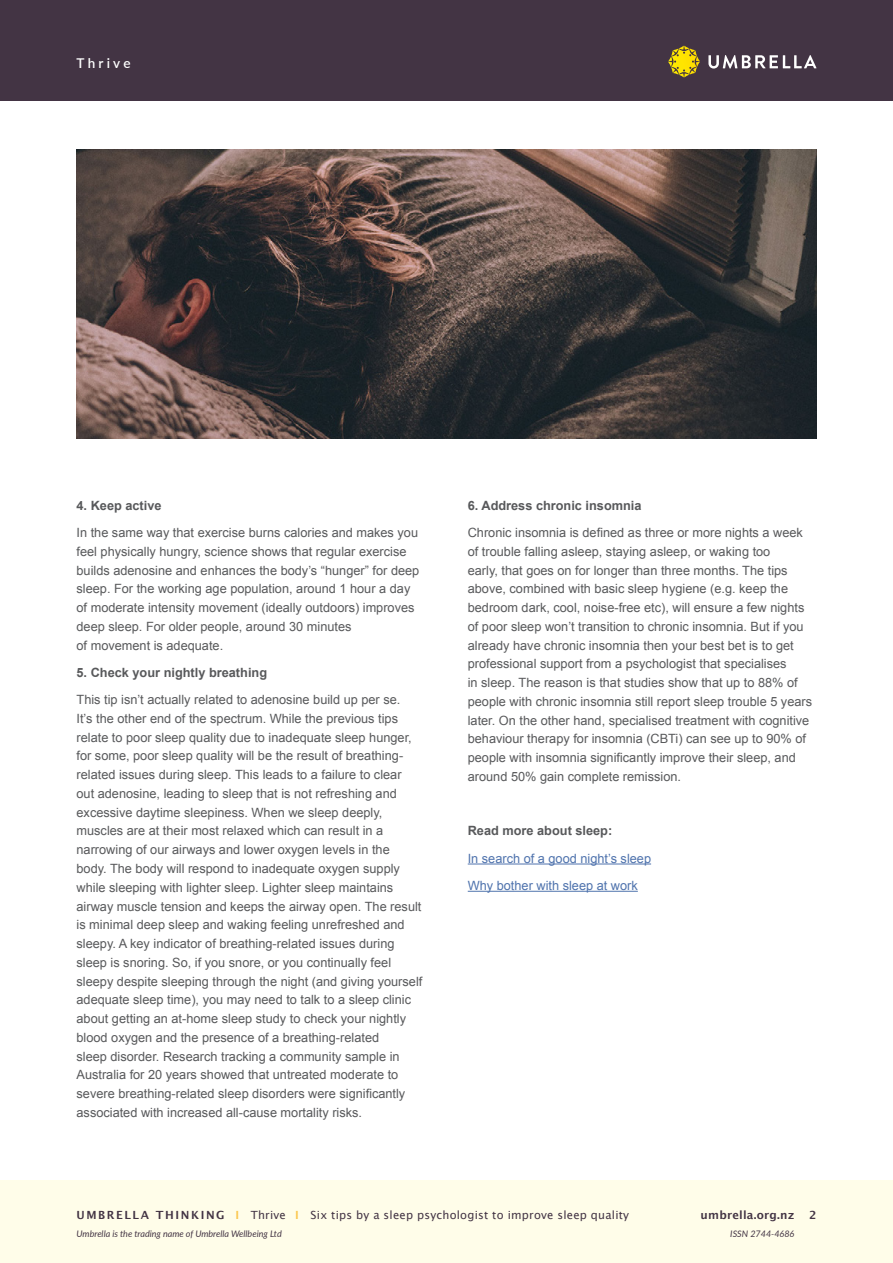
<style>
.page{position:relative;width:893px;height:1263px;background:#fff}
.page>*{position:absolute;margin:0;border:0;box-sizing:border-box;transform-origin:0 0}
.t1{font:600 13.5px "Lato";letter-spacing:.24em;color:#fff}
.t2{font:12.75px/18.8px "Arial";color:#58595b}
.t3{font:700 12.75px "Arial";color:#58595b}
.t4{font:12.75px/27.3px "Arial";color:#4f73ad}
.t5{font:11.25px "Lucida Grande";letter-spacing:.02em;color:#433444}
.t6{font:700 11.25px "Lucida Grande";letter-spacing:.02em;color:#433444}
.t7{font:italic 9px "Lato";color:#433444}
.s1{font-weight:700}
.s2{font-weight:700;color:#fbc851}
</style>
<div class="page">
<div style="left:0;top:0;width:893px;height:101px;background:#433444"></div>
<svg style="left:668px;top:46px;width:32px;height:31px"></svg>
<svg style="left:708px;top:55px;width:108px;height:14px"></svg>
<div style="left:0;top:1180px;width:893px;height:83px;background:#fffde9"></div>
<hr style="left:468px;top:863px;width:183px;height:1px;background:#4f73ad">
<hr style="left:468px;top:891px;width:170px;height:1px;background:#4f73ad">
<img style="left:77px;top:149px;width:739px;height:289px">
<p class="t1" style="left:77px;top:53px;width:56px">Thrive</p>
<p class="t3" style="left:77px;top:497px;width:87px">4. Keep active</p>
<p class="t2" style="left:77px;top:523px;width:344px">In the same way that exercise burns calories and makes you feel physically hungry, science shows that regular exercise builds adenosine and enhances the body’s “hunger” for deep sleep. For the working age population, around 1 hour a day of moderate intensity movement (ideally outdoors) improves deep sleep. For older people, around 30 minutes<br>of movement is adequate.</p>
<p class="t3" style="left:77px;top:664px;width:192px">5. Check your nightly breathing</p>
<p class="t2" style="left:77px;top:690px;width:347px">This tip isn’t actually related to adenosine build up per se.<br>It’s the other end of the spectrum. While the previous tips relate to poor sleep quality due to inadequate sleep hunger, for some, poor sleep quality will be the result of breathing&shy;related issues during sleep. This leads to a failure to clear out adenosine, leading to sleep that is not refreshing and excessive daytime sleepiness. When we sleep deeply, muscles are at their most relaxed which can result in a narrowing of our airways and lower oxygen levels in the body. The body will respond to inadequate oxygen supply while sleeping with lighter sleep. Lighter sleep maintains airway muscle tension and keeps the airway open. The result is minimal deep sleep and waking feeling unrefreshed and sleepy. A key indicator of breathing-related issues during sleep is snoring. So, if you snore, or you continually feel sleepy despite sleeping through the night (and giving yourself adequate sleep time), you may need to talk to a sleep clinic about getting an at-home sleep study to check your nightly blood oxygen and the presence of a breathing-related<br>sleep disorder. Research tracking a community sample in Australia for 20 years showed that untreated moderate to severe breathing-related sleep disorders were significantly associated with increased all-cause mortality risks.</p>
<p class="t3" style="left:468px;top:497px;width:175px">6. Address chronic insomnia</p>
<p class="t2" style="left:468px;top:523px;width:346px">Chronic insomnia is defined as three or more nights a week of trouble falling asleep, staying asleep, or waking too<br>early, that goes on for longer than three months. The tips above, combined with basic sleep hygiene (e.g. keep the bedroom dark, cool, noise-free etc), will ensure a few nights of poor sleep won’t transition to chronic insomnia. But if you already have chronic insomnia then your best bet is to get professional support from a psychologist that specialises<br>in sleep. The reason is that studies show that up to 88% of people with chronic insomnia still report sleep trouble 5 years later. On the other hand, specialised treatment with cognitive behaviour therapy for insomnia (CBTi) can see up to 90% of people with insomnia significantly improve their sleep, and around 50% gain complete remission.</p>
<p class="t3" style="left:468px;top:822px;width:146px">Read more about sleep:</p>
<p class="t4" style="left:468px;top:845px;width:185px">In search of a good night’s sleep<br>Why bother with sleep at work</p>
<p class="t5" style="left:77px;top:1208px;width:554px"><span class="s1">UMBRELLA THINKING</span> <span class="s2">I</span> Thrive <span class="s2">I</span> Six tips by a sleep psychologist to improve sleep quality</p>
<p class="t6" style="left:701px;top:1205px;width:95px">umbrella.org.nz</p>
<p class="t7" style="left:730px;top:1227px;width:66px">ISSN 2744-4686</p>
<p class="t7" style="left:77px;top:1227px;width:207px">Umbrella is the trading name of Umbrella Wellbeing Ltd</p>
<p class="t6" style="left:809px;top:1205px;width:9px">2</p>
</div>
